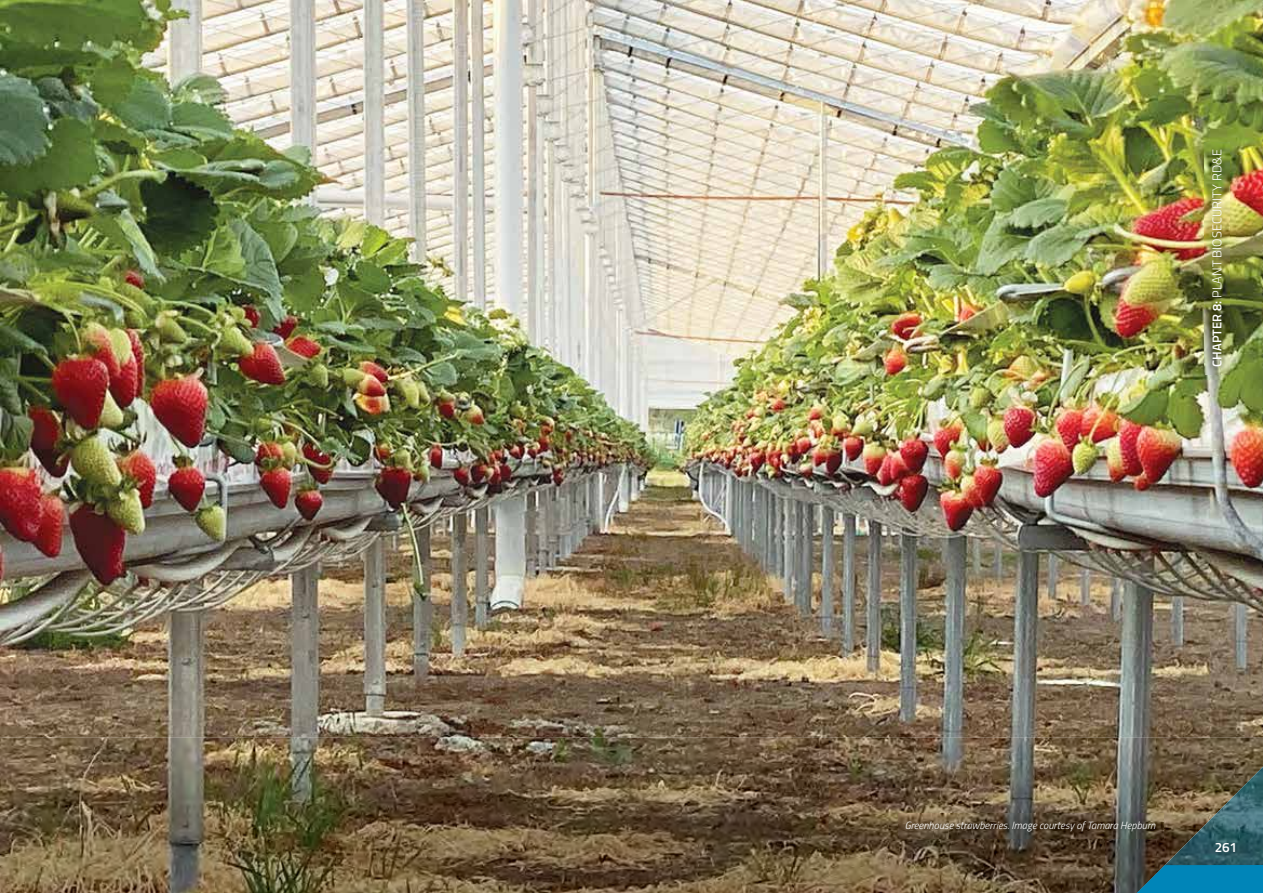
<style>
.page{position:relative;width:1263px;height:893px;background:#fff}
.page>*{position:absolute;margin:0;border:0;box-sizing:border-box;transform-origin:0 0}
.t1{font:600 13.5px "Titillium";color:#fff}
.t2{font:300 12.75px "Titillium";letter-spacing:.01em;color:#fff}
.t3{font:italic 300 10.5px "Titillium";color:#fff}
.s1{font-weight:600}
</style>
<div class="page">
<img style="left:0;top:0;width:1263px;height:738px">
<img style="left:0;top:738px;width:1263px;height:155px">
<img style="left:898px;top:814px;width:239px;height:25px">
<img style="left:1137px;top:767px;width:126px;height:98px">
<svg style="left:1137px;top:865px;width:126px;height:28px;background:#077ca8"></svg>
<img style="left:1204px;top:142px;width:25px;height:232px">
<p class="t2" style="left:1208px;top:367px;width:219px;rotate:-90deg"><span class="s1">CHAPTER 8:</span> PLANT BIOSECURITY RD&amp;E</p>
<p class="t3" style="left:905px;top:817px;width:252px">Greenhouse strawberries. Image courtesy of Tamara Hepburn</p>
<p class="t1" style="left:1215px;top:837px;width:24px">261</p>
</div>
